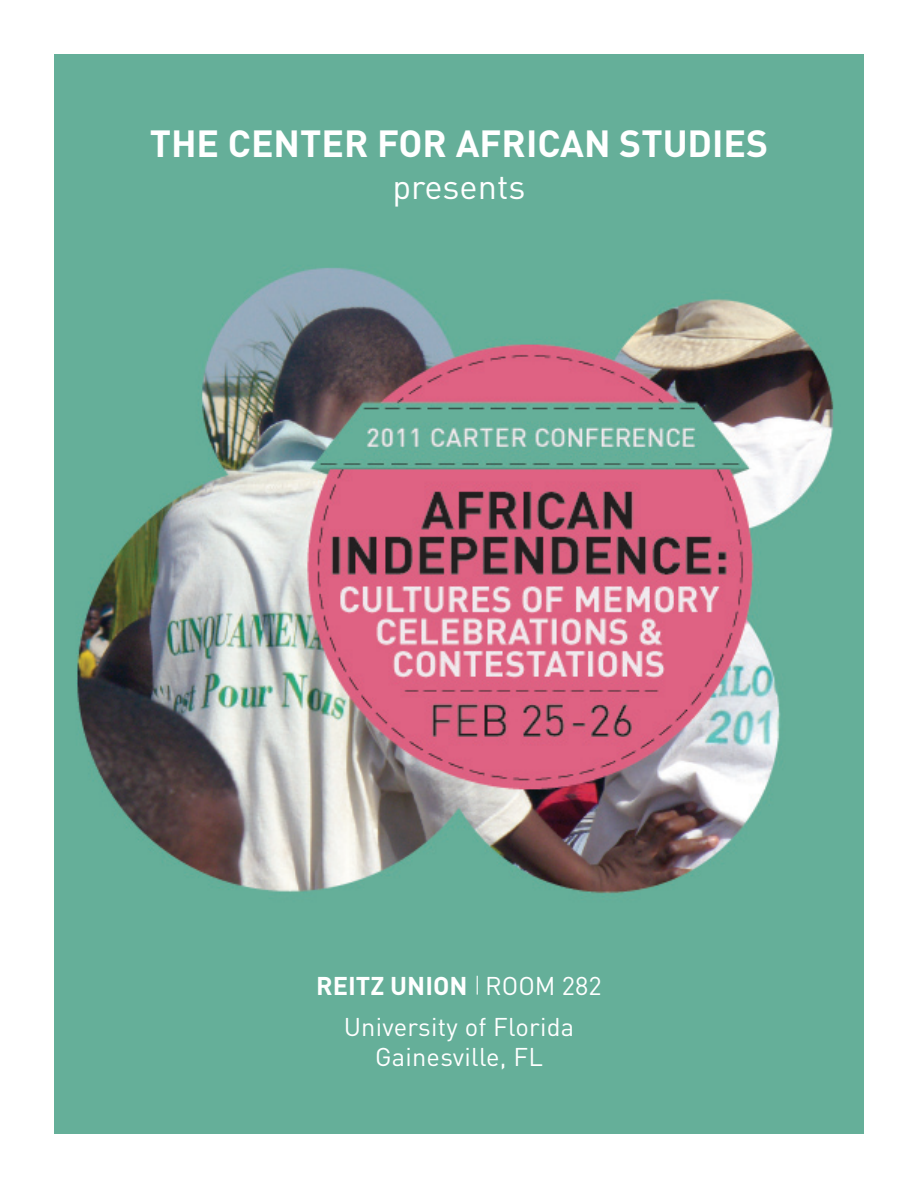
<style>
.page{position:relative;width:918px;height:1188px;background:#fff}
.page>*{position:absolute;margin:0;border:0;box-sizing:border-box;transform-origin:0 0}
.t1{font:700 37.35px "DIN";color:#fff}
.t2{font:34.35px "DIN";color:#fff}
.t3{font:25.35px/41.8px "DIN";letter-spacing:.01em;color:#fff;text-align:center}
.s1{font-weight:700}
</style>
<div class="page">
<div style="left:54px;top:54px;width:810px;height:1080px;background:#65af99"></div>
<svg style="left:477px;top:976px;width:1px;height:19px"></svg>
<img style="left:76px;top:268px;width:758px;height:626px">
<h1 class="t1" style="left:150px;top:119px;width:620px">THE CENTER FOR AFRICAN STUDIES</h1>
<h2 class="t2" style="left:392px;top:165px;width:135px">presents</h2>
<p class="t3" style="left:316px;top:964px;width:287px"><span class="s1">REITZ UNION</span> ROOM 282<br>University of Florida</p>
<p class="t3" style="left:375px;top:1036px;width:169px">Gainesville, FL</p>
</div>
